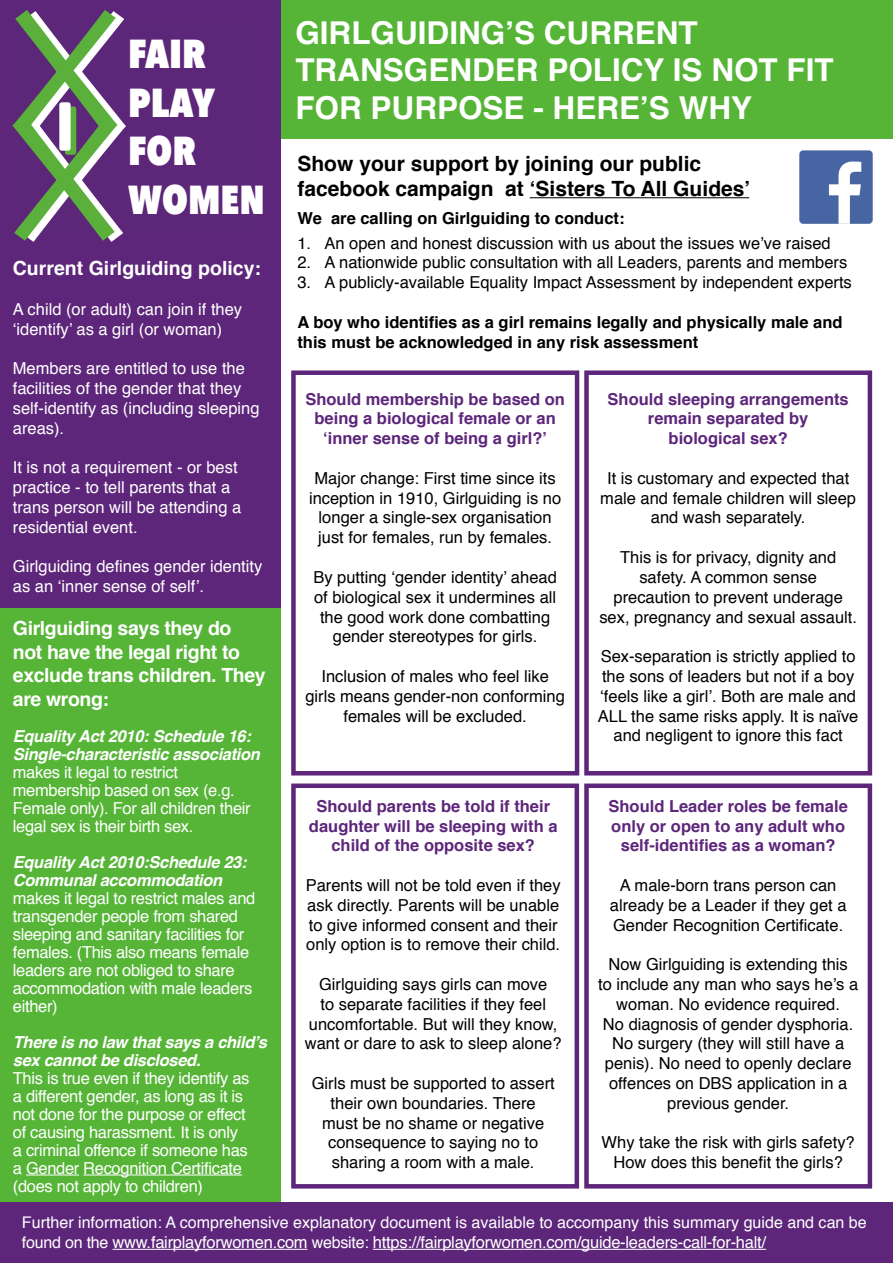
<style>
.page{position:relative;width:893px;height:1263px;background:#fff}
.page>*{position:absolute;margin:0;border:0;box-sizing:border-box;transform-origin:0 0}
.t1{font:800 40.35px/48.4px "Avenir Next Condensed";color:#fff}
.t2{font:700 31.5px/37.8px "Helvetica";color:#fff}
.t3{font:700 21px/25.2px "Helvetica";color:#000}
.t4{font:700 19.5px/23.4px "Helvetica";letter-spacing:-.02em;color:#fff}
.t5{font:700 19.5px "Helvetica";color:#fff}
.t6{font:16.5px/19.8px "Helvetica";color:#000;text-align:center}
.t7{font:16.5px/18px "Helvetica";letter-spacing:-.02em;color:#fff}
.t8{font:16.5px/19.8px "Helvetica";color:#fff}
.t9{font:700 16.5px/19.8px "Helvetica";color:#5d267a;text-align:center}
.t10{font:italic 700 16.5px/18px "Helvetica";letter-spacing:-.02em;color:#fff}
.t11{font:700 16.5px/19.8px "Helvetica";color:#000}
.t12{font:16.05px "Helvetica";color:#fff}
.s1{font-size:16.05px}
</style>
<div class="page">
<div style="left:0;top:252px;width:281px;height:356px;background:#5d267a"></div>
<div style="left:291px;top:783px;width:288px;height:405px;background:#fff;border:4px solid #5d267a"></div>
<div style="left:291px;top:370px;width:288px;height:405px;background:#fff;border:4px solid #5d267a"></div>
<div style="left:281px;top:0;width:612px;height:138px;background:#56b537"></div>
<div style="left:0;top:0;width:281px;height:255px;background:#5d267a"></div>
<svg style="left:13px;top:10px;width:113px;height:232px"></svg>
<div style="left:65px;top:106px;width:11px;height:49px;background:#5ab03a;border-radius:2px"></div>
<div style="left:59px;top:102px;width:12px;height:49px;background:#fff;border-radius:2px"></div>
<div style="left:584px;top:370px;width:288px;height:405px;background:#fff;border:4px solid #5d267a"></div>
<div style="left:584px;top:783px;width:288px;height:405px;background:#fff;border:4px solid #5d267a"></div>
<hr style="left:530px;top:197px;width:219px;height:1px;background:#000">
<div style="left:0;top:608px;width:281px;height:595px;background:#56b537"></div>
<hr style="left:26px;top:1174px;width:53px;height:1px;background:#fff">
<hr style="left:83px;top:1174px;width:159px;height:1px;background:#fff">
<div style="left:0;top:1203px;width:893px;height:60px;background:#5d267a"></div>
<hr style="left:113px;top:1249px;width:194px;height:1px;background:#fff">
<hr style="left:373px;top:1249px;width:393px;height:1px;background:#fff">
<img style="left:799px;top:150px;width:74px;height:74px">
<h2 class="t2" style="left:295px;top:14px;width:540px">GIRLGUIDING’S CURRENT<br>TRANSGENDER POLICY IS NOT FIT<br>FOR PURPOSE - HERE’S WHY</h2>
<h1 class="t1" style="left:128px;top:30px;width:138px">FAIR<br>PLAY<br>FOR<br>WOMEN</h1>
<p class="t3" style="left:297px;top:151px;width:454px">Show your support by joining our public facebook campaign at ‘Sisters To All Guides’</p>
<p class="t11" style="left:297px;top:209px;width:329px">We are calling on Girlguiding to conduct:</p>
<p class="t6" style="left:297px;top:233px;width:535px">1. An open and honest discussion with us about the issues we’ve raised</p>
<p class="t6" style="left:297px;top:253px;width:551px">2. A nationwide public consultation with all Leaders, parents and members</p>
<p class="t6" style="left:297px;top:273px;width:556px">3. A publicly-available Equality Impact Assessment by independent experts</p>
<p class="t11" style="left:297px;top:312px;width:547px">A boy who identifies as a girl remains legally and physically male and this must be acknowledged in any risk assessment</p>
<p class="t5" style="left:13px;top:253px;width:250px">Current Girlguiding policy:</p>
<p class="t8" style="left:13px;top:300px;width:231px">A child (or adult) can join if they ‘identify’ as a girl (or woman)</p>
<p class="t8" style="left:13px;top:359px;width:248px">Members are entitled to use the facilities of the gender that they self-identify as (including sleeping areas).</p>
<p class="t8" style="left:13px;top:458px;width:230px">It is not a requirement - or best practice - to tell parents that a trans person will be attending a residential event.</p>
<p class="t8" style="left:13px;top:557px;width:251px">Girlguiding defines gender identity as an ‘inner sense of self’.</p>
<p class="t9" style="left:608px;top:389px;width:243px">Should sleeping arrangements remain separated by biological sex?</p>
<p class="t6" style="left:600px;top:469px;width:257px">It is customary and expected that male and female children will sleep and wash separately.</p>
<p class="t6" style="left:599px;top:548px;width:259px">This is for privacy, dignity and safety. A common sense precaution to prevent underage sex, pregnancy and sexual assault.</p>
<p class="t6" style="left:598px;top:647px;width:262px">Sex-separation is strictly applied to the sons of leaders but not if a boy ‘feels like a girl’. Both are male and ALL the same risks apply. It is naïve and negligent to ignore this fact</p>
<p class="t9" style="left:305px;top:389px;width:261px">Should membership be based on being a biological female or an ‘inner sense of being a girl?’</p>
<p class="t6" style="left:309px;top:469px;width:254px">Major change: First time since its inception in 1910, Girlguiding is no longer a single-sex organisation just for females, run by females.</p>
<p class="t6" style="left:313px;top:568px;width:245px">By putting ‘gender identity’ ahead of biological sex it undermines all the good work done combatting gender stereotypes for girls.</p>
<p class="t6" style="left:305px;top:667px;width:261px">Inclusion of males who feel like girls means gender-non conforming females will be excluded.</p>
<p class="t4" style="left:13px;top:617px;width:254px">Girlguiding says they do not have the legal right to exclude trans children. They are wrong:</p>
<p class="t10" style="left:13px;top:727px;width:249px">Equality Act 2010: Schedule 16:<br>Single-characteristic association</p>
<p class="t7" style="left:13px;top:763px;width:239px">makes it legal to restrict membership based on sex (e.g.<br>Female only). For all children their legal sex is their birth sex.</p>
<p class="t10" style="left:13px;top:853px;width:235px">Equality Act 2010:Schedule 23:<br>Communal accommodation</p>
<p class="t7" style="left:13px;top:889px;width:244px">makes it legal to restrict males and transgender people from shared sleeping and sanitary facilities for females. (This also means female leaders are not obliged to share accommodation with male leaders either)</p>
<p class="t10" style="left:13px;top:1033px;width:256px">There is no law that says a child’s sex cannot be disclosed.</p>
<p class="t7" style="left:13px;top:1069px;width:238px">This is true even if they identify as a different gender, as long as it is not done for the purpose or effect of causing harassment. It is only a criminal offence if someone has a Gender Recognition Certificate (does not apply to children)</p>
<p class="t12" style="left:22px;top:1210px;width:846px">Further information: A comprehensive explanatory document is available to accompany this summary guide and can be</p>
<p class="t7" style="left:22px;top:1234px;width:746px"><span class="s1">found on the</span> www.fairplayforwomen.com <span class="s1">website:</span> https://fairplayforwomen.com/guide-leaders-call-for-halt/</p>
<p class="t9" style="left:608px;top:796px;width:241px">Should Leader roles be female only or open to any adult who self-identifies as a woman?</p>
<p class="t6" style="left:610px;top:876px;width:238px">A male-born trans person can already be a Leader if they get a<br>Gender Recognition Certificate.</p>
<p class="t6" style="left:598px;top:955px;width:262px">Now Girlguiding is extending this<br>to include any man who says he’s a woman. No evidence required.<br>No diagnosis of gender dysphoria.<br>No surgery (they will still have a penis). No need to openly declare offences on DBS application in a previous gender.</p>
<p class="t6" style="left:602px;top:1133px;width:255px">Why take the risk with girls safety?<br>How does this benefit the girls?</p>
<p class="t9" style="left:309px;top:796px;width:250px">Should parents be told if their daughter will be sleeping with a child of the opposite sex?</p>
<p class="t6" style="left:306px;top:876px;width:256px;text-align:left">Parents will not be told even if they ask directly. Parents will be unable to give informed consent and their only option is to remove their child.</p>
<p class="t6" style="left:305px;top:975px;width:258px">Girlguiding says girls can move<br>to separate facilities if they feel uncomfortable. But will they know, want or dare to ask to sleep alone?</p>
<p class="t6" style="left:312px;top:1074px;width:245px">Girls must be supported to assert their own boundaries. There must be no shame or negative consequence to saying no to sharing a room with a male.</p>
</div>
